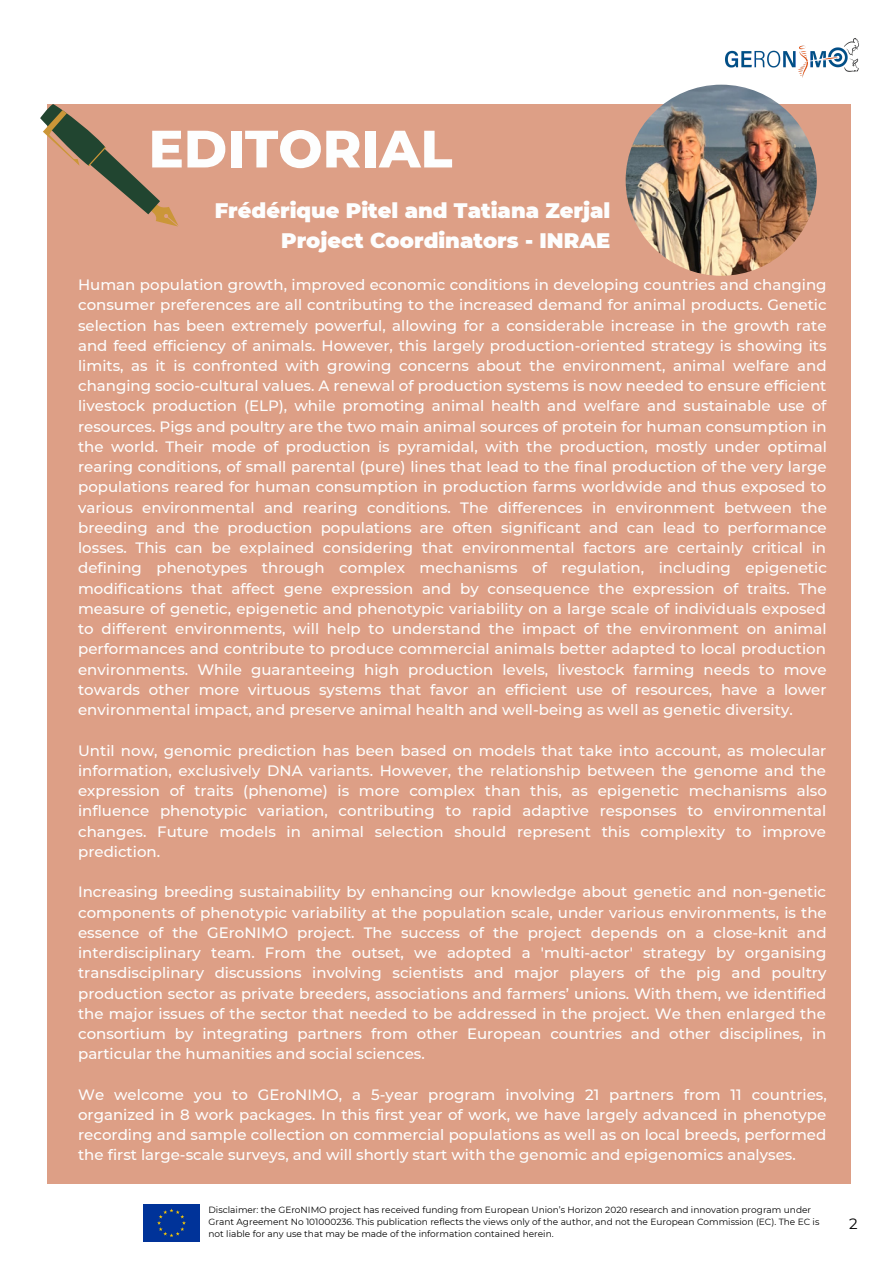
<style>
.page{position:relative;width:893px;height:1264px;background:#fff}
.page>*{position:absolute;margin:0;border:0;box-sizing:border-box;transform-origin:0 0}
.t1{font:800 52.5px "Montserrat";color:#fdfefe}
.t2{font:900 21px/29.2px "Montserrat";color:#fdfefe;text-align:right}
.t3{font:500 15px/20.2px "Montserrat";color:#fdfefe;text-align:justify}
.t4{font:15px "Montserrat";color:#000}
.t5{font:9px/12px "Montserrat";color:#000}
</style>
<div class="page">
<div style="left:48px;top:104px;width:802px;height:1079px;background:#dd9f86"></div>
<img style="left:625px;top:85px;width:191px;height:191px;border-radius:50%">
<div style="left:143px;top:1204px;width:57px;height:37px;background:#039"></div>
<svg style="left:40px;top:104px;width:138px;height:122px"></svg>
<img style="left:709px;top:38px;width:150px;height:48px">
<h1 class="t1" style="left:148px;top:117px;width:305px">EDITORIAL</h1>
<h2 class="t2" style="left:215px;top:196px;width:397px">Frédérique Pitel and Tatiana Zerjal<br>Project Coordinators - INRAE</h2>
<p class="t3" style="left:78px;top:274px;width:750px">Human population growth, improved economic conditions in developing countries and changing consumer preferences are all contributing to the increased demand for animal products. Genetic selection has been extremely powerful, allowing for a considerable increase in the growth rate and feed efficiency of animals. However, this largely production-oriented strategy is showing its limits, as it is confronted with growing concerns about the environment, animal welfare and changing socio-cultural values. A renewal of production systems is now needed to ensure efficient livestock production (ELP), while promoting animal health and welfare and sustainable use of resources. Pigs and poultry are the two main animal sources of protein for human consumption in the world. Their mode of production is pyramidal, with the production, mostly under optimal rearing conditions, of small parental (pure) lines that lead to the final production of the very large populations reared for human consumption in production farms worldwide and thus exposed to various environmental and rearing conditions. The differences in environment between the breeding and the production populations are often significant and can lead to performance losses. This can be explained considering that environmental factors are certainly critical in defining phenotypes through complex mechanisms of regulation, including epigenetic modifications that affect gene expression and by consequence the expression of traits. The measure of genetic, epigenetic and phenotypic variability on a large scale of individuals exposed to different environments, will help to understand the impact of the environment on animal performances and contribute to produce commercial animals better adapted to local production environments. While guaranteeing high production levels, livestock farming needs to move towards other more virtuous systems that favor an efficient use of resources, have a lower environmental impact, and preserve animal health and well-being as well as genetic diversity.</p>
<p class="t3" style="left:78px;top:740px;width:750px">Until now, genomic prediction has been based on models that take into account, as molecular information, exclusively DNA variants. However, the relationship between the genome and the expression of traits (phenome) is more complex than this, as epigenetic mechanisms also influence phenotypic variation, contributing to rapid adaptive responses to environmental changes. Future models in animal selection should represent this complexity to improve prediction.</p>
<p class="t3" style="left:78px;top:881px;width:750px">Increasing breeding sustainability by enhancing our knowledge about genetic and non-genetic components of phenotypic variability at the population scale, under various environments, is the essence of the GEroNIMO project. The success of the project depends on a close-knit and interdisciplinary team. From the outset, we adopted a 'multi-actor' strategy by organising transdisciplinary discussions involving scientists and major players of the pig and poultry production sector as private breeders, associations and farmers’ unions. With them, we identified the major issues of the sector that needed to be addressed in the project. We then enlarged the consortium by integrating partners from other European countries and other disciplines, in particular the humanities and social sciences.</p>
<p class="t3" style="left:78px;top:1084px;width:750px">We welcome you to GEroNIMO, a 5-year program involving 21 partners from 11 countries, organized in 8 work packages. In this first year of work, we have largely advanced in phenotype recording and sample collection on commercial populations as well as on local breeds, performed the first large-scale surveys, and will shortly start with the genomic and epigenomics analyses.</p>
<p class="t5" style="left:208px;top:1203px;width:612px">Disclaimer: the GEroNIMO project has received funding from European Union’s Horizon 2020 research and innovation program under<br>Grant Agreement No 101000236. This publication reflects the views only of the author, and not the European Commission (EC). The EC is not liable for any use that may be made of the information contained herein.</p>
<p class="t4" style="left:849px;top:1214px;width:10px">2</p>
</div>
